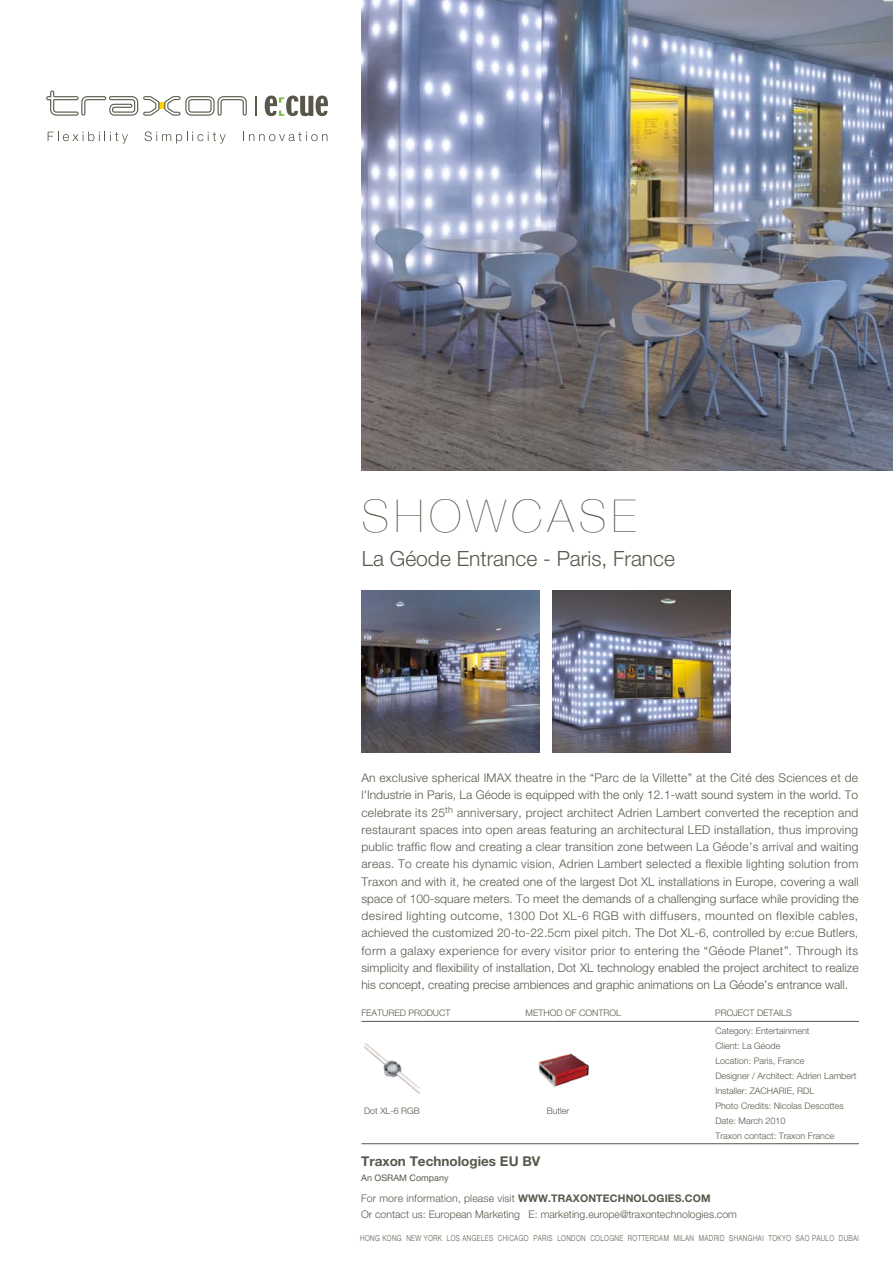
<style>
.page{position:relative;width:893px;height:1263px;background:#fff}
.page>*{position:absolute;margin:0;border:0;box-sizing:border-box;transform-origin:0 0}
.t1{font:200 45px "Helvetica Neue";letter-spacing:.12em;color:#58574a}
.t2{font:300 21px "Helvetica Neue";color:#58574a}
.t3{font:700 13.5px "Helvetica Neue";color:#58574a}
.t4{font:300 12px/17.2px "Helvetica Neue";color:#58574a;text-align:justify}
.t5{font:300 10.5px "Helvetica Neue";color:#58574a}
.t6{font:300 9px/15px "Helvetica Neue";color:#58574a}
.t7{font:9px "Helvetica Neue";color:#58574a}
.t8{font:300 8.25px "Helvetica Neue";letter-spacing:.06em;color:#58574a;scale:.78 1}
.s1{font-weight:700}
</style>
<div class="page">
<hr style="left:361px;top:1021px;width:498px;height:1px;background:#58574a">
<hr style="left:361px;top:1143px;width:498px;height:1px;background:#58574a">
<svg style="left:48px;top:132px;width:80px;height:11px"></svg>
<svg style="left:145px;top:131px;width:81px;height:12px"></svg>
<svg style="left:243px;top:132px;width:84px;height:9px"></svg>
<svg style="left:46px;top:90px;width:201px;height:26px"></svg>
<svg style="left:265px;top:96px;width:63px;height:20px"></svg>
<hr style="left:255px;top:96px;width:2px;height:20px;background:#58574a">
<img style="left:364px;top:1044px;width:56px;height:50px">
<img style="left:538px;top:1053px;width:51px;height:34px">
<img style="left:361px;top:591px;width:178px;height:161px">
<img style="left:552px;top:591px;width:179px;height:161px">
<img style="left:362px;top:0;width:530px;height:470px">
<h1 class="t1" style="left:362px;top:490px;width:276px">SHOWCASE</h1>
<h2 class="t2" style="left:362px;top:546px;width:315px">La Géode Entrance - Paris, France</h2>
<p class="t4" style="left:361px;top:769px;width:499px">An exclusive spherical IMAX theatre in the “Parc de la Villette” at the Cité des Sciences et de l'Industrie in Paris, La Géode is equipped with the only 12.1-watt sound system in the world. To celebrate its 25<sup>th</sup> anniversary, project architect Adrien Lambert converted the reception and restaurant spaces into open areas featuring an architectural LED installation, thus improving public traffic flow and creating a clear transition zone between La Géode’s arrival and waiting areas. To create his dynamic vision, Adrien Lambert selected a flexible lighting solution from Traxon and with it, he created one of the largest Dot XL installations in Europe, covering a wall space of 100-square meters. To meet the demands of a challenging surface while providing the desired lighting outcome, 1300 Dot XL-6 RGB with diffusers, mounted on flexible cables, achieved the customized 20-to-22.5cm pixel pitch. The Dot XL-6, controlled by e:cue Butlers, form a galaxy experience for every visitor prior to entering the “Géode Planet”. Through its simplicity and flexibility of installation, Dot XL technology enabled the project architect to realize his concept, creating precise ambiences and graphic animations on La Géode’s entrance wall.</p>
<p class="t6" style="left:361px;top:1005px;width:91px">FEATURED PRODUCT</p>
<p class="t6" style="left:526px;top:1005px;width:97px">METHOD OF CONTROL</p>
<p class="t6" style="left:715px;top:1005px;width:78px">PROJECT DETAILS</p>
<p class="t6" style="left:364px;top:1103px;width:57px">Dot XL-6 RGB</p>
<p class="t6" style="left:547px;top:1103px;width:24px">Butler</p>
<p class="t6" style="left:715px;top:1023px;width:143px">Category: Entertainment<br>Client: La Géode<br>Location: Paris, France<br>Designer / Architect: Adrien Lambert<br>Installer: ZACHARIE, RDL<br>Photo Credits: Nicolas Descottes<br>Date: March 2010<br>Traxon contact: Traxon France</p>
<p class="t3" style="left:361px;top:1153px;width:181px">Traxon Technologies EU BV</p>
<p class="t5" style="left:361px;top:1191px;width:351px">For more information, please visit <span class="s1">WWW.TRAXONTECHNOLOGIES.COM</span></p>
<p class="t8" style="left:360px;top:1233px;width:641px">HONG KONG NEW YORK LOS ANGELES CHICAGO PARIS LONDON COLOGNE ROTTERDAM MILAN MADRID SHANGHAI TOKYO SAO PAULO DUBAI</p>
<p class="t7" style="left:361px;top:1172px;width:89px">An OSRAM Company</p>
<p class="t5" style="left:361px;top:1208px;width:377px">Or contact us: European Marketing E: marketing.europe@traxontechnologies.com</p>
</div>
